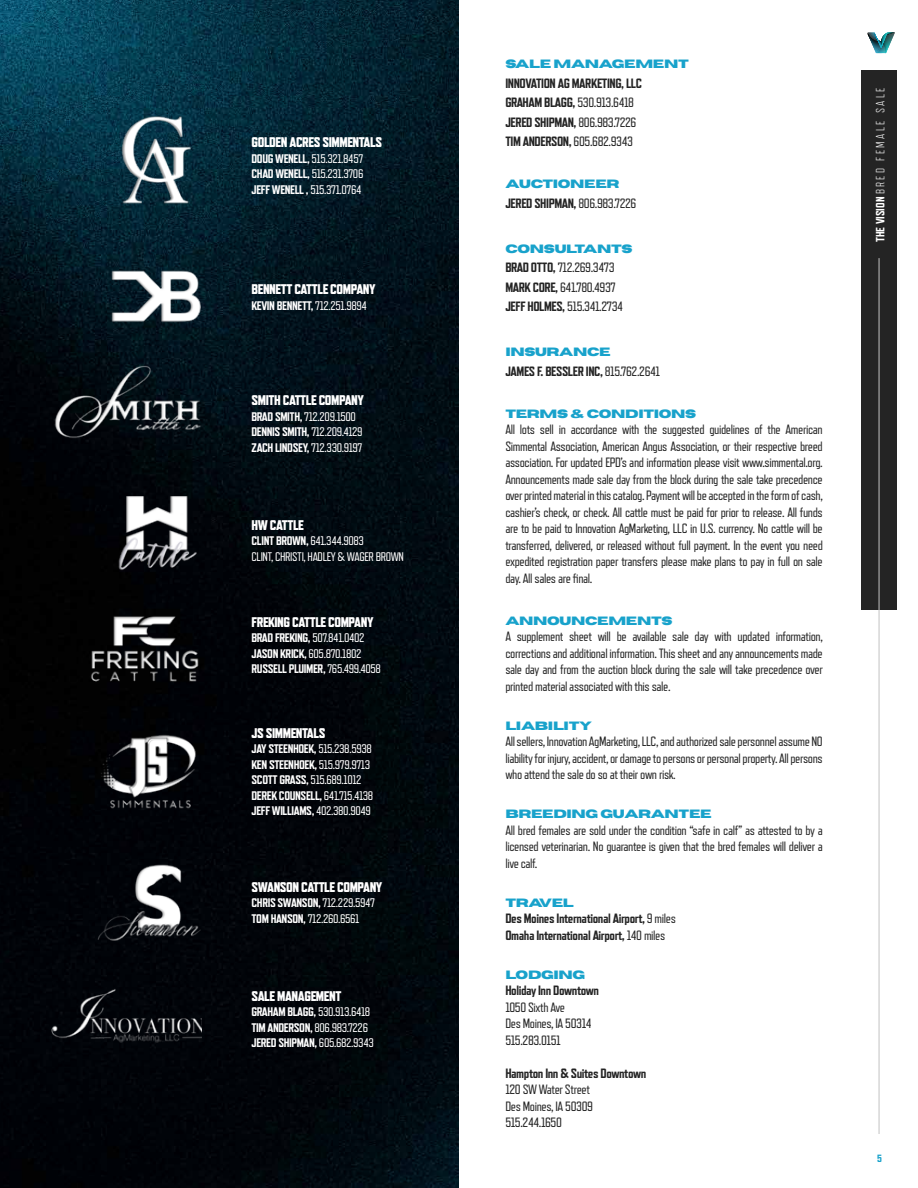
<style>
.page{position:relative;width:918px;height:1188px;background:#fff}
.page>*{position:absolute;margin:0;border:0;box-sizing:border-box;transform-origin:0 0}
.t1{font:800 13.95px "Refrigerator Deluxe";letter-spacing:-.03em;color:#fff}
.t2{font:13.5px/16.5px "Refrigerator Deluxe";letter-spacing:-.03em;color:#242424;text-align:justify}
.t3{font:800 13.5px/19.5px "Refrigerator Deluxe";letter-spacing:-.03em;color:#242424}
.t4{font:800 12.45px/15.6px "Refrigerator Deluxe";letter-spacing:-.03em;color:#fff}
.t5{font:12.45px/15.6px "Refrigerator Deluxe";letter-spacing:-.03em;color:#fff}
.t6{font:700 12px "Horizon";letter-spacing:-.03em;color:#18a2cb}
.t7{font:300 12px "Refrigerator Deluxe";letter-spacing:.2em;color:#fff}
.t8{font:800 10.5px "Refrigerator Deluxe";color:#18a2cb}
.s1{font-weight:800}
.s2{font-weight:400}
</style>
<div class="page">
<img style="left:0;top:0;width:459px;height:1188px">
<div style="left:862px;top:70px;width:35px;height:540px;background:#242424"></div>
<hr style="left:879px;top:258px;width:1px;height:876px;background:#c2c2c2">
<svg style="left:868px;top:32px;width:27px;height:21px"></svg>
<img style="left:94px;top:97px;width:108px;height:125px">
<img style="left:99px;top:238px;width:103px;height:68px">
<img style="left:35px;top:306px;width:167px;height:191px">
<img style="left:103px;top:474px;width:99px;height:95px">
<img style="left:69px;top:569px;width:133px;height:160px">
<img style="left:84px;top:708px;width:118px;height:128px">
<img style="left:84px;top:838px;width:118px;height:93px">
<img style="left:38px;top:931px;width:164px;height:179px">
<p class="t1" style="left:252px;top:134px;width:132px">GOLDEN ACRES SIMMENTALS</p>
<p class="t5" style="left:252px;top:151px;width:113px;text-align:justify"><span class="s1">DOUG WENELL,</span> 515.321.8457<br><span class="s1">CHAD WENELL,</span> 515.231.3706<br><span class="s1">JEFF WENELL ,</span> 515.371.0764</p>
<p class="t1" style="left:252px;top:281px;width:126px">BENNETT CATTLE COMPANY</p>
<p class="t4" style="left:252px;top:298px;width:117px">KEVIN BENNETT, <span class="s2">712.251.9894</span></p>
<p class="t1" style="left:252px;top:392px;width:114px">SMITH CATTLE COMPANY</p>
<p class="t5" style="left:252px;top:409px;width:113px"><span class="s1">BRAD SMITH,</span> 712.209.1500<br><span class="s1">DENNIS SMITH,</span> 712.209.4129<br><span class="s1">ZACH LINDSEY,</span> 712.330.9197</p>
<p class="t1" style="left:252px;top:517px;width:54px">HW CATTLE</p>
<p class="t5" style="left:252px;top:533px;width:154px"><span class="s1">CLINT BROWN,</span> 641.344.9083<br>CLINT, CHRISTI, HADLEY &amp; WAGER BROWN</p>
<p class="t1" style="left:252px;top:613px;width:124px">FREKING CATTLE COMPANY</p>
<p class="t4" style="left:252px;top:630px;width:131px">BRAD FREKING, <span class="s2">507.841.0402<br></span>JASON KRICK, <span class="s2">605.870.1802<br></span>RUSSELL PLUIMER, <span class="s2">765.499.4058</span></p>
<p class="t1" style="left:252px;top:724px;width:75px">JS SIMMENTALS</p>
<p class="t4" style="left:252px;top:741px;width:123px">JAY STEENHOEK, <span class="s2">515.238.5938<br></span>KEN STEENHOEK, <span class="s2">515.979.9713<br></span>SCOTT GRASS, <span class="s2">515.689.1012<br></span>DEREK COUNSELL, <span class="s2">641.715.4138<br></span>JEFF WILLIAMS, <span class="s2">402.380.9049</span></p>
<p class="t1" style="left:252px;top:879px;width:132px">SWANSON CATTLE COMPANY</p>
<p class="t5" style="left:252px;top:895px;width:125px"><span class="s1">CHRIS SWANSON,</span> 712.229.5947<br><span class="s1">TOM HANSON,</span> 712.260.6561</p>
<p class="t1" style="left:252px;top:987px;width:91px">SALE MANAGEMENT</p>
<p class="t4" style="left:252px;top:1004px;width:124px">GRAHAM BLAGG, <span class="s2">530.913.6418<br></span>TIM ANDERSON, <span class="s2">806.983.7226<br></span>JERED SHIPMAN, <span class="s2">605.682.9343</span></p>
<p class="t6" style="left:505px;top:56px;width:185px">SALE MANAGEMENT</p>
<p class="t3" style="left:505px;top:73px;width:138px">INNOVATION AG MARKETING, LLC<br>GRAHAM BLAGG, <span class="s2">530.913.6418<br></span>JERED SHIPMAN, <span class="s2">806.983.7226<br></span>TIM ANDERSON, <span class="s2">605.682.9343</span></p>
<p class="t6" style="left:505px;top:176px;width:116px">AUCTIONEER</p>
<p class="t3" style="left:505px;top:193px;width:133px">JERED SHIPMAN, <span class="s2">806.983.7226</span></p>
<p class="t6" style="left:505px;top:241px;width:129px">CONSULTANTS</p>
<p class="t2" style="left:505px;top:258px;width:119px;line-height:19.5px;text-align:left"><span class="s1">BRAD OTTO,</span> 712.269.3473<br><span class="s1">MARK CORE,</span> 641.780.4937<br><span class="s1">JEFF HOLMES,</span> 515.341.2734</p>
<p class="t6" style="left:505px;top:344px;width:107px">INSURANCE</p>
<p class="t3" style="left:505px;top:361px;width:156px">JAMES F. BESSLER INC, <span class="s2">815.762.2641</span></p>
<p class="t6" style="left:505px;top:406px;width:193px">TERMS &amp; CONDITIONS</p>
<p class="t2" style="left:505px;top:421px;width:319px">All lots sell in accordance with the suggested guidelines of the American Simmental Association, American Angus Association, or their respective breed association. For updated EPD’s and information please visit www.simmental.org.<br>Announcements made sale day from the block during the sale take precedence over printed material in this catalog. Payment will be accepted in the form of cash, cashier’s check, or check. All cattle must be paid for prior to release. All funds are to be paid to Innovation AgMarketing, LLC in U.S. currency. No cattle will be transferred, delivered, or released without full payment. In the event you need expedited registration paper transfers please make plans to pay in full on sale day. All sales are final.</p>
<p class="t6" style="left:505px;top:613px;width:169px">ANNOUNCEMENTS</p>
<p class="t2" style="left:505px;top:628px;width:319px">A supplement sheet will be available sale day with updated information, corrections and additional information. This sheet and any announcements made sale day and from the auction block during the sale will take precedence over printed material associated with this sale.</p>
<p class="t6" style="left:505px;top:718px;width:88px">LIABILITY</p>
<p class="t2" style="left:505px;top:733px;width:319px">All sellers, Innovation AgMarketing, LLC, and authorized sale personnel assume NO liability for injury, accident, or damage to persons or personal property. All persons who attend the sale do so at their own risk.</p>
<p class="t6" style="left:505px;top:806px;width:208px">BREEDING GUARANTEE</p>
<p class="t2" style="left:505px;top:822px;width:319px">All bred females are sold under the condition “safe in calf” as attested to by a licensed veterinarian. No guarantee is given that the bred females will deliver a live calf.</p>
<p class="t6" style="left:505px;top:895px;width:70px">TRAVEL</p>
<p class="t3" style="left:505px;top:910px;width:172px;line-height:16.5px">Des Moines International Airport, <span class="s2">9 miles<br></span>Omaha International Airport, <span class="s2">140 miles</span></p>
<p class="t6" style="left:505px;top:967px;width:81px">LODGING</p>
<p class="t3" style="left:505px;top:981px;width:95px">Holiday Inn Downtown</p>
<p class="t2" style="left:505px;top:999px;width:88px;text-align:left">1050 Sixth Ave<br>Des Moines, IA 50314<br>515.283.0151</p>
<p class="t3" style="left:505px;top:1063px;width:143px">Hampton Inn &amp; Suites Downtown</p>
<p class="t2" style="left:505px;top:1081px;width:89px;text-align:left">120 SW Water Street<br>Des Moines, IA 50309<br>515.244.1650</p>
<p class="t7" style="left:874px;top:242px;width:156px;rotate:-90deg"><span class="s1">THE VISION</span> BRED FEMALE SALE</p>
<p class="t8" style="left:877px;top:1152px;width:6px">5</p>
</div>
